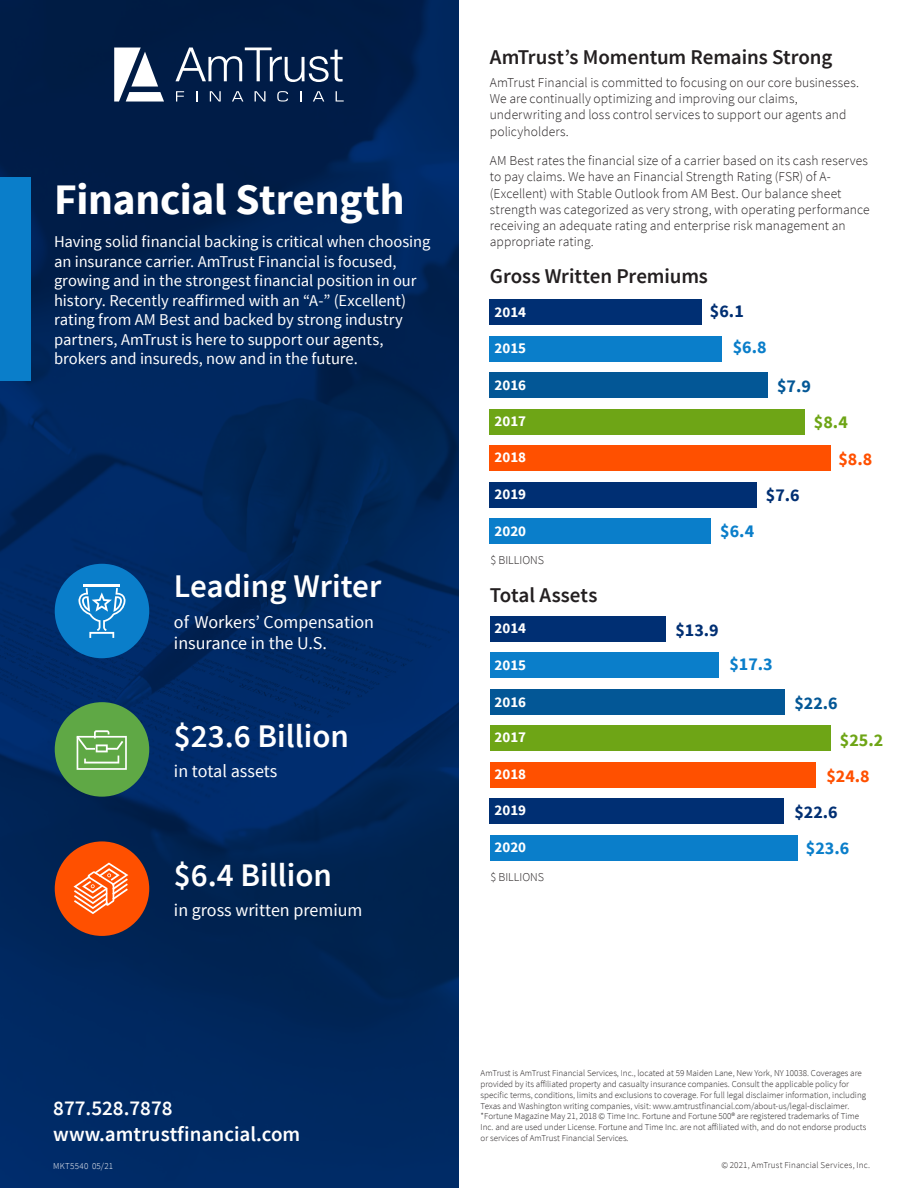
<style>
.page{position:relative;width:918px;height:1188px;background:#fff}
.page>*{position:absolute;margin:0;border:0;box-sizing:border-box;transform-origin:0 0}
.Body_Copy{font:700 43.5px "Source Sans Pro";letter-spacing:-.01em;color:#fff}
.t1{font:600 33px "Source Sans Pro";color:#fff}
.Body_Copy-2{font:600 21px "Source Sans Pro";letter-spacing:-.005em;color:#231f20}
.t2{font:600 21px "Source Sans Pro";color:#fff}
.t3{font:18px/21.6px "Source Sans Pro";color:#fff}
.t4{font:700 18px "Source Sans Pro";color:#0a7eca}
.t5{font:700 18px "Source Sans Pro";color:#002f73}
.t6{font:700 18px "Source Sans Pro";color:#035796}
.t7{font:700 18px "Source Sans Pro";color:#6ea516}
.t8{font:700 18px "Source Sans Pro";color:#ff5000}
.Body_Copy-3{font:16.5px/19.5px "Source Sans Pro";letter-spacing:-.005em;color:#fff}
.t9{font:700 15px "Source Sans Pro";color:#fff}
.Body_Copy-4{font:300 13.5px/16.2px "Source Sans Pro";letter-spacing:.005em;color:#231f20}
.t10{font:300 12px "Source Sans Pro";color:#231f20}
.Copyright{font:300 9px/10.8px "Source Sans Pro";color:#231f20}
.Copyright-2{font:300 9px "Source Sans Pro";letter-spacing:.02em;color:#231f20}
.Copyright-3{font:300 9px "Source Sans Pro";letter-spacing:.03em;color:#fff}
</style>
<div class="page">
<img style="left:0;top:0;width:459px;height:1188px">
<svg style="left:175px;top:48px;width:168px;height:34px"></svg>
<svg style="left:176px;top:91px;width:8px;height:11px"></svg>
<svg style="left:196px;top:91px;width:2px;height:11px"></svg>
<svg style="left:210px;top:91px;width:11px;height:11px"></svg>
<svg style="left:232px;top:91px;width:11px;height:11px"></svg>
<svg style="left:255px;top:91px;width:10px;height:11px"></svg>
<svg style="left:277px;top:91px;width:11px;height:11px"></svg>
<svg style="left:313px;top:91px;width:11px;height:11px"></svg>
<svg style="left:336px;top:91px;width:8px;height:11px"></svg>
<svg style="left:114px;top:48px;width:50px;height:54px"></svg>
<div style="left:0;top:177px;width:30px;height:204px;background:#0a7eca"></div>
<div style="left:489px;top:519px;width:222px;height:25px;background:#0a7eca"></div>
<div style="left:489px;top:372px;width:279px;height:26px;background:#035796"></div>
<div style="left:489px;top:300px;width:213px;height:25px;background:#002f73"></div>
<div style="left:489px;top:409px;width:315px;height:25px;background:#6ea516"></div>
<div style="left:489px;top:336px;width:233px;height:26px;background:#0a7eca"></div>
<div style="left:489px;top:445px;width:342px;height:26px;background:#ff5000"></div>
<div style="left:489px;top:482px;width:268px;height:25px;background:#002f73"></div>
<div style="left:489px;top:798px;width:295px;height:26px;background:#002f73"></div>
<div style="left:55px;top:564px;width:94px;height:94px;background:#0a7eca;border-radius:50%"></div>
<hr style="left:84px;top:584px;width:36px;height:2px;background:#fff">
<svg style="left:78px;top:588px;width:48px;height:50px"></svg>
<div style="left:55px;top:841px;width:94px;height:95px;background:#ff5000;border-radius:50%"></div>
<svg style="left:73px;top:863px;width:55px;height:51px"></svg>
<div style="left:55px;top:702px;width:94px;height:95px;background:#5fa845;border-radius:50%"></div>
<svg style="left:77px;top:730px;width:50px;height:40px"></svg>
<div style="left:490px;top:835px;width:308px;height:25px;background:#0a7eca"></div>
<div style="left:490px;top:689px;width:295px;height:26px;background:#035796"></div>
<div style="left:490px;top:616px;width:176px;height:26px;background:#002f73"></div>
<div style="left:490px;top:725px;width:341px;height:26px;background:#6ea516"></div>
<div style="left:490px;top:653px;width:229px;height:25px;background:#0a7eca"></div>
<div style="left:490px;top:762px;width:326px;height:25px;background:#ff5000"></div>
<p class="Body_Copy" style="left:54px;top:172px;width:352px">Financial Strength</p>
<p class="Body_Copy-3" style="left:54px;top:232px;width:378px">Having solid financial backing is critical when choosing an insurance carrier. AmTrust Financial is focused, growing and in the strongest financial position in our history. Recently reaffirmed with an “A-” (Excellent) rating from AM Best and backed by strong industry partners, AmTrust is here to support our agents, brokers and insureds, now and in the future.</p>
<p class="t1" style="left:174px;top:566px;width:209px">Leading Writer</p>
<p class="t3" style="left:174px;top:611px;width:202px">of Workers’ Compensation insurance in the U.S.</p>
<p class="t1" style="left:174px;top:715px;width:177px">$23.6 Billion</p>
<p class="t3" style="left:174px;top:761px;width:105px">in total assets</p>
<p class="t1" style="left:174px;top:854px;width:160px">$6.4 Billion</p>
<p class="t3" style="left:174px;top:900px;width:190px">in gross written premium</p>
<p class="Body_Copy-2" style="left:490px;top:44px;width:344px">AmTrust’s Momentum Remains Strong</p>
<p class="Body_Copy-4" style="left:490px;top:74px;width:371px">AmTrust Financial is committed to focusing on our core businesses.<br>We are continually optimizing and improving our claims, underwriting and loss control services to support our agents and policyholders.</p>
<p class="Body_Copy-4" style="left:490px;top:153px;width:381px">AM Best rates the financial size of a carrier based on its cash reserves to pay claims. We have an Financial Strength Rating (FSR) of A-(Excellent) with Stable Outlook from AM Best. Our balance sheet strength was categorized as very strong, with operating performance receiving an adequate rating and enterprise risk management an appropriate rating.</p>
<p class="Body_Copy-2" style="left:490px;top:263px;width:220px">Gross Written Premiums</p>
<p class="t9" style="left:495px;top:302px;width:33px">2014</p>
<p class="t9" style="left:495px;top:339px;width:33px">2015</p>
<p class="t9" style="left:495px;top:376px;width:33px">2016</p>
<p class="t9" style="left:495px;top:411px;width:33px">2017</p>
<p class="t9" style="left:495px;top:448px;width:33px">2018</p>
<p class="t9" style="left:495px;top:484px;width:33px">2019</p>
<p class="t9" style="left:495px;top:521px;width:33px">2020</p>
<p class="t10" style="left:490px;top:553px;width:55px">$ BILLIONS</p>
<p class="Body_Copy-2" style="left:490px;top:582px;width:109px">Total Assets</p>
<p class="t9" style="left:495px;top:619px;width:33px">2014</p>
<p class="t9" style="left:495px;top:655px;width:33px">2015</p>
<p class="t9" style="left:495px;top:692px;width:33px">2016</p>
<p class="t9" style="left:495px;top:728px;width:33px">2017</p>
<p class="t9" style="left:495px;top:764px;width:33px">2018</p>
<p class="t9" style="left:495px;top:801px;width:33px">2019</p>
<p class="t9" style="left:495px;top:837px;width:33px">2020</p>
<p class="t10" style="left:490px;top:870px;width:55px">$ BILLIONS</p>
<p class="t5" style="left:710px;top:300px;width:35px">$6.1</p>
<p class="t4" style="left:733px;top:335px;width:35px">$6.8</p>
<p class="t6" style="left:777px;top:374px;width:35px">$7.9</p>
<p class="t7" style="left:814px;top:411px;width:35px">$8.4</p>
<p class="t8" style="left:838px;top:447px;width:35px">$8.8</p>
<p class="t4" style="left:720px;top:520px;width:35px">$6.4</p>
<p class="t5" style="left:766px;top:484px;width:35px">$7.6</p>
<p class="t5" style="left:675px;top:619px;width:45px">$13.9</p>
<p class="t4" style="left:729px;top:653px;width:45px">$17.3</p>
<p class="t6" style="left:794px;top:691px;width:45px">$22.6</p>
<p class="t7" style="left:840px;top:728px;width:45px">$25.2</p>
<p class="t8" style="left:826px;top:764px;width:45px">$24.8</p>
<p class="t5" style="left:794px;top:801px;width:45px">$22.6</p>
<p class="t4" style="left:806px;top:837px;width:45px">$23.6</p>
<p class="t2" style="left:53px;top:1095px;width:121px">877.528.7878</p>
<p class="t2" style="left:53px;top:1121px;width:249px">www.amtrustfinancial.com</p>
<p class="Copyright-3" style="left:53px;top:1160px;width:61px">MKT5540 05/21</p>
<p class="Copyright" style="left:481px;top:1068px;width:387px">AmTrust is AmTrust Financial Services, Inc., located at 59 Maiden Lane, New York, NY 10038. Coverages are provided by its affiliated property and casualty insurance companies. Consult the applicable policy for specific terms, conditions, limits and exclusions to coverage. For full legal disclaimer information, including Texas and Washington writing companies, visit: www.amtrustfinancial.com/about-us/legal-disclaimer. *Fortune Magazine May 21, 2018 © Time Inc. Fortune and Fortune 500® are registered trademarks of Time Inc. and are used under License. Fortune and Time Inc. are not affiliated with, and do not endorse products or services of AmTrust Financial Services.</p>
<p class="Copyright-2" style="left:721px;top:1159px;width:150px">© 2021, AmTrust Financial Services, Inc.</p>
</div>
